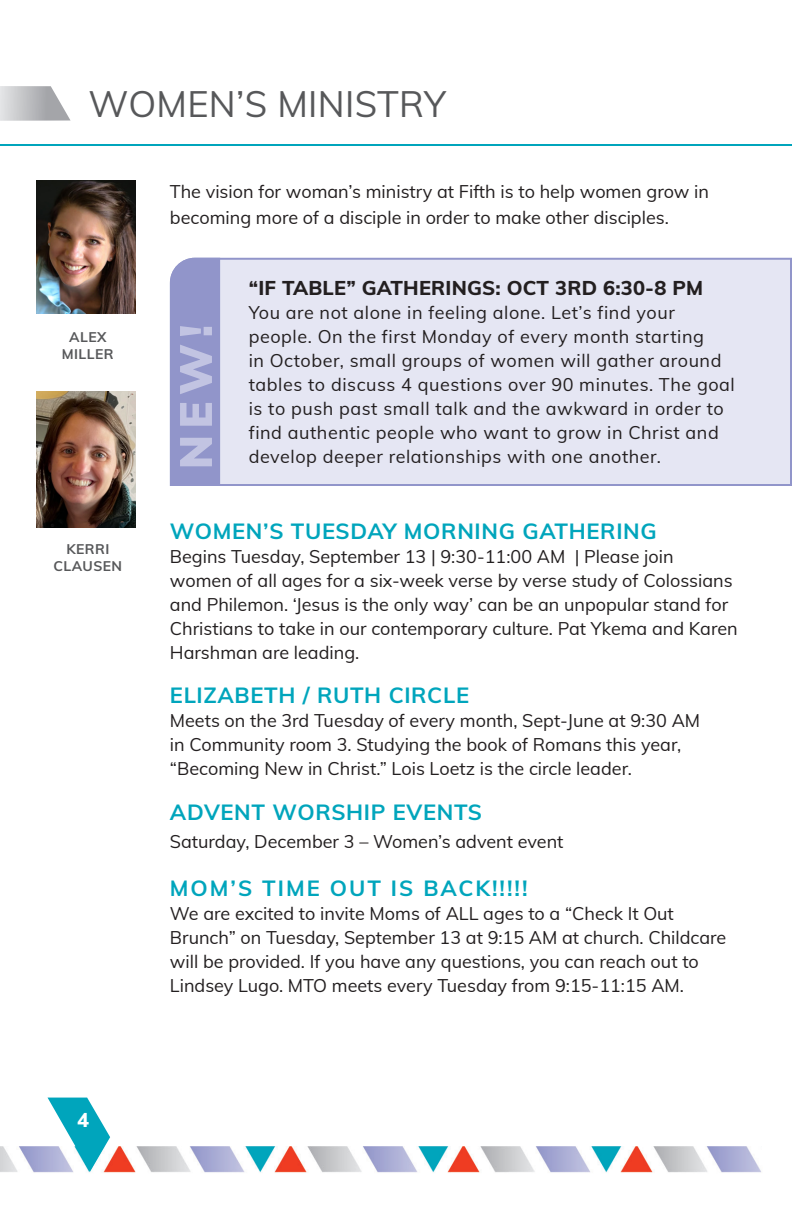
<style>
.page{position:relative;width:792px;height:1224px;background:#fff}
.page>*{position:absolute;margin:0;border:0;box-sizing:border-box;transform-origin:0 0}
.t1{font:36px "Mulish";letter-spacing:.01em;color:#57585a}
.t2{font:700 22px "Mulish";letter-spacing:.03em;color:#00a5bc}
.t3{font:700 22px "Mulish";letter-spacing:.09em;color:#00a5bc}
.t4{font:800 20px "Mulish";letter-spacing:.01em;color:#231f20}
.t5{font:800 20px "Mulish";color:#fff}
.t6{font:18px/24px "Mulish";color:#231f20}
.t7{font:18px/24px "Mulish";letter-spacing:.03em;color:#231f20}
.t8{font:700 14px/16.8px "Mulish";letter-spacing:.03em;color:#57585a;text-align:center}
</style>
<div class="page">
<hr style="left:0;top:144px;width:792px;height:2px;background:#00a5bc">
<svg style="left:0;top:86px;width:71px;height:35px;background:#c7c8ca"></svg>
<div style="left:221px;top:257px;width:571px;height:229px;background:#e5e6f3"></div>
<img style="left:0;top:1146px;width:761px;height:27px">
<svg style="left:48px;top:1098px;width:62px;height:74px"></svg>
<img style="left:36px;top:180px;width:99px;height:134px">
<img style="left:36px;top:392px;width:99px;height:135px">
<svg style="left:169px;top:257px;width:52px;height:229px;background:#9fa2d0"></svg>
<p class="t1" style="left:89px;top:78px;width:359px">WOMEN’S MINISTRY</p>
<p class="t8" style="left:62px;top:328px;width:53px">ALEX<br>MILLER</p>
<p class="t8" style="left:54px;top:540px;width:70px">KERRI<br>CLAUSEN</p>
<p class="t5" style="left:77px;top:1106px;width:14px">4</p>
<p class="t6" style="left:170px;top:178px;width:541px;line-height:26.4px">The vision for woman’s ministry at Fifth is to help women grow in becoming more of a disciple in order to make other disciples.</p>
<p class="t4" style="left:249px;top:273px;width:456px">“IF TABLE” GATHERINGS: OCT 3RD 6:30-8 PM</p>
<p class="t7" style="left:249px;top:300px;width:488px">You are not alone in feeling alone. Let’s find your people. On the first Monday of every month starting<br>in October, small groups of women will gather around tables to discuss 4 questions over 90 minutes. The goal is to push past small talk and the awkward in order to find authentic people who want to grow in Christ and develop deeper relationships with one another.</p>
<p class="t2" style="left:170px;top:515px;width:488px">WOMEN’S TUESDAY MORNING GATHERING</p>
<p class="t6" style="left:170px;top:544px;width:569px">Begins Tuesday, September 13 | 9:30-11:00 AM | Please join women of all ages for a six-week verse by verse study of Colossians and Philemon. ‘Jesus is the only way’ can be an unpopular stand for Christians to take in our contemporary culture. Pat Ykema and Karen Harshman are leading.</p>
<p class="t2" style="left:170px;top:679px;width:301px">ELIZABETH / RUTH CIRCLE</p>
<p class="t6" style="left:170px;top:708px;width:532px">Meets on the 3rd Tuesday of every month, Sept-June at 9:30 AM in Community room 3. Studying the book of Romans this year, “Becoming New in Christ.” Lois Loetz is the circle leader.</p>
<p class="t2" style="left:170px;top:796px;width:314px">ADVENT WORSHIP EVENTS</p>
<p class="t6" style="left:170px;top:828px;width:395px">Saturday, December 3 – Women’s advent event</p>
<p class="t3" style="left:170px;top:872px;width:359px">MOM’S TIME OUT IS BACK!!!!!</p>
<p class="t6" style="left:170px;top:900px;width:558px">We are excited to invite Moms of ALL ages to a “Check It Out Brunch” on Tuesday, September 13 at 9:15 AM at church. Childcare will be provided. If you have any questions, you can reach out to Lindsey Lugo. MTO meets every Tuesday from 9:15-11:15 AM.</p>
</div>
